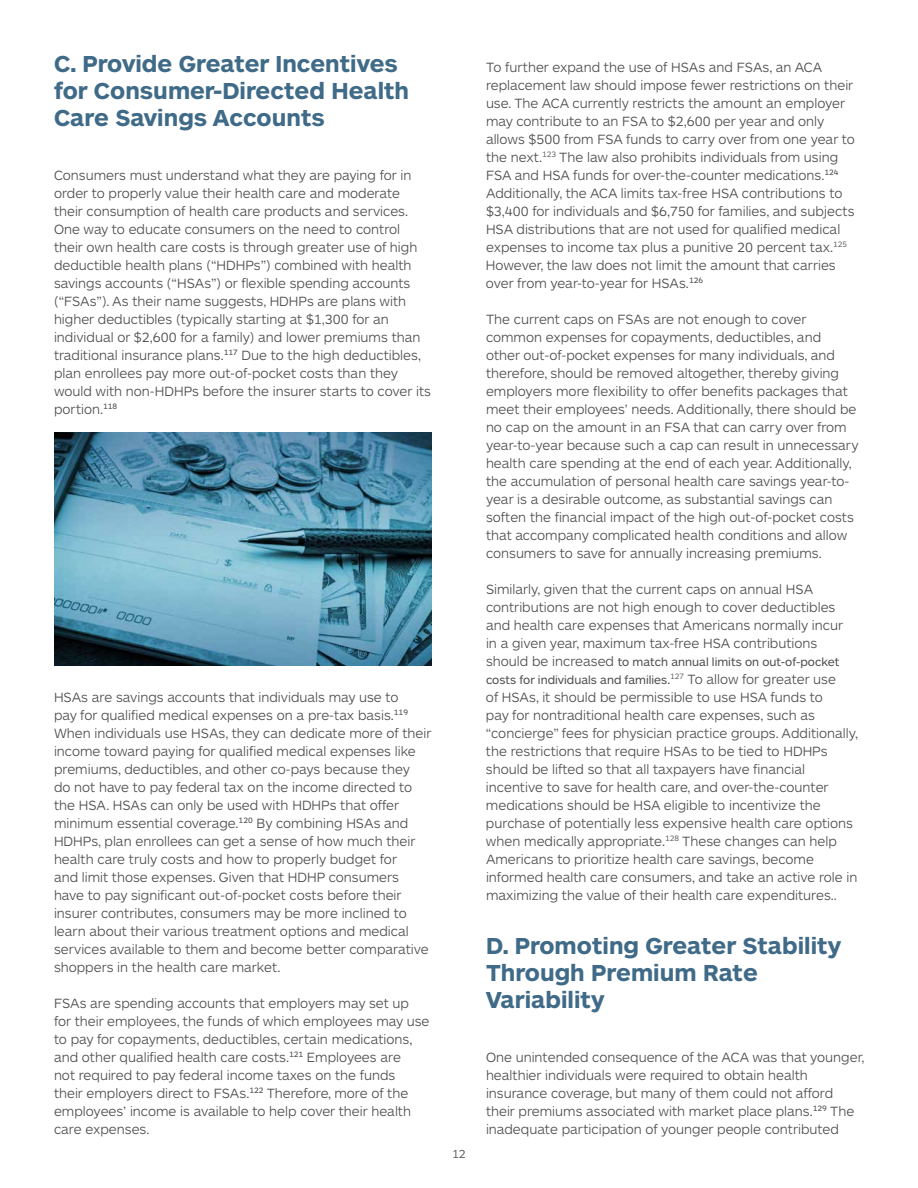
<style>
.page{position:relative;width:918px;height:1188px;background:#fff}
.page>*{position:absolute;margin:0;border:0;box-sizing:border-box;transform-origin:0 0}
.t1{font:700 24px/27px "ARS Maquette Tr";color:#406b88}
.t2{font:300 13.8px/18px "ARS Maquette Tr";color:#4d4d4f}
.t3{font:12px/18px "ARS Maquette Tr";color:#4d4d4f}
.t4{font:300 12px "ARS Maquette Tr";color:#4d4d4f}
.s1{font-weight:300;font-size:13.8px}
</style>
<div class="page">
<img style="left:54px;top:432px;width:378px;height:234px">
<h1 class="t1" style="left:54px;top:50px;width:357px">C. Provide Greater Incentives for Consumer-Directed Health<br>Care Savings Accounts</h1>
<p class="t2" style="left:54px;top:166px;width:379px">Consumers must understand what they are paying for in order to properly value their health care and moderate their consumption of health care products and services.<br>One way to educate consumers on the need to control their own health care costs is through greater use of high deductible health plans (“HDHPs”) combined with health savings accounts (“HSAs”) or flexible spending accounts (“FSAs”). As their name suggests, HDHPs are plans with higher deductibles (typically starting at $1,300 for an individual or $2,600 for a family) and lower premiums than traditional insurance plans.<sup>117</sup> Due to the high deductibles, plan enrollees pay more out-of-pocket costs than they would with non-HDHPs before the insurer starts to cover its portion.<sup>118</sup></p>
<p class="t2" style="left:54px;top:688px;width:379px">HSAs are savings accounts that individuals may use to<br>pay for qualified medical expenses on a pre-tax basis.<sup>119<br></sup>When individuals use HSAs, they can dedicate more of their income toward paying for qualified medical expenses like premiums, deductibles, and other co-pays because they<br>do not have to pay federal tax on the income directed to the HSA. HSAs can only be used with HDHPs that offer minimum essential coverage.<sup>120</sup> By combining HSAs and HDHPs, plan enrollees can get a sense of how much their health care truly costs and how to properly budget for<br>and limit those expenses. Given that HDHP consumers have to pay significant out-of-pocket costs before their insurer contributes, consumers may be more inclined to learn about their various treatment options and medical services available to them and become better comparative shoppers in the health care market.</p>
<p class="t2" style="left:54px;top:994px;width:377px">FSAs are spending accounts that employers may set up for their employees, the funds of which employees may use to pay for copayments, deductibles, certain medications, and other qualified health care costs.<sup>121</sup> Employees are<br>not required to pay federal income taxes on the funds<br>their employers direct to FSAs.<sup>122</sup> Therefore, more of the employees’ income is available to help cover their health care expenses.</p>
<p class="t4" style="left:452px;top:1148px;width:15px">12</p>
<p class="t2" style="left:486px;top:58px;width:370px">To further expand the use of HSAs and FSAs, an ACA replacement law should impose fewer restrictions on their use. The ACA currently restricts the amount an employer may contribute to an FSA to $2,600 per year and only allows $500 from FSA funds to carry over from one year to the next.<sup>123</sup> The law also prohibits individuals from using FSA and HSA funds for over-the-counter medications.<sup>124<br></sup>Additionally, the ACA limits tax-free HSA contributions to $3,400 for individuals and $6,750 for families, and subjects HSA distributions that are not used for qualified medical expenses to income tax plus a punitive 20 percent tax.<sup>125<br></sup>However, the law does not limit the amount that carries over from year-to-year for HSAs.<sup>126</sup></p>
<p class="t2" style="left:486px;top:310px;width:374px">The current caps on FSAs are not enough to cover common expenses for copayments, deductibles, and other out-of-pocket expenses for many individuals, and therefore, should be removed altogether, thereby giving employers more flexibility to offer benefits packages that meet their employees’ needs. Additionally, there should be no cap on the amount in an FSA that can carry over from year-to-year because such a cap can result in unnecessary health care spending at the end of each year. Additionally, the accumulation of personal health care savings year-to&shy;year is a desirable outcome, as substantial savings can soften the financial impact of the high out-of-pocket costs that accompany complicated health conditions and allow consumers to save for annually increasing premiums.</p>
<p class="t2" style="left:486px;top:580px;width:359px">Similarly, given that the current caps on annual HSA contributions are not high enough to cover deductibles and health care expenses that Americans normally incur in a given year, maximum tax-free HSA contributions</p>
<p class="t3" style="left:486px;top:653px;width:355px"><span class="s1">should be increased</span> to match annual limits on out-of-pocket costs for individuals and families.<sup>127</sup> <span class="s1">To allow for greater use</span></p>
<p class="t2" style="left:486px;top:688px;width:374px">of HSAs, it should be permissible to use HSA funds to<br>pay for nontraditional health care expenses, such as “concierge” fees for physician practice groups. Additionally, the restrictions that require HSAs to be tied to HDHPs should be lifted so that all taxpayers have financial incentive to save for health care, and over-the-counter medications should be HSA eligible to incentivize the purchase of potentially less expensive health care options when medically appropriate.<sup>128</sup> These changes can help Americans to prioritize health care savings, become informed health care consumers, and take an active role in maximizing the value of their health care expenditures..</p>
<h1 class="t1" style="left:486px;top:932px;width:357px">D. Promoting Greater Stability<br>Through Premium Rate<br>Variability</h1>
<p class="t2" style="left:486px;top:1048px;width:380px">One unintended consequence of the ACA was that younger, healthier individuals were required to obtain health insurance coverage, but many of them could not afford their premiums associated with market place plans.<sup>129</sup> The inadequate participation of younger people contributed</p>
</div>
